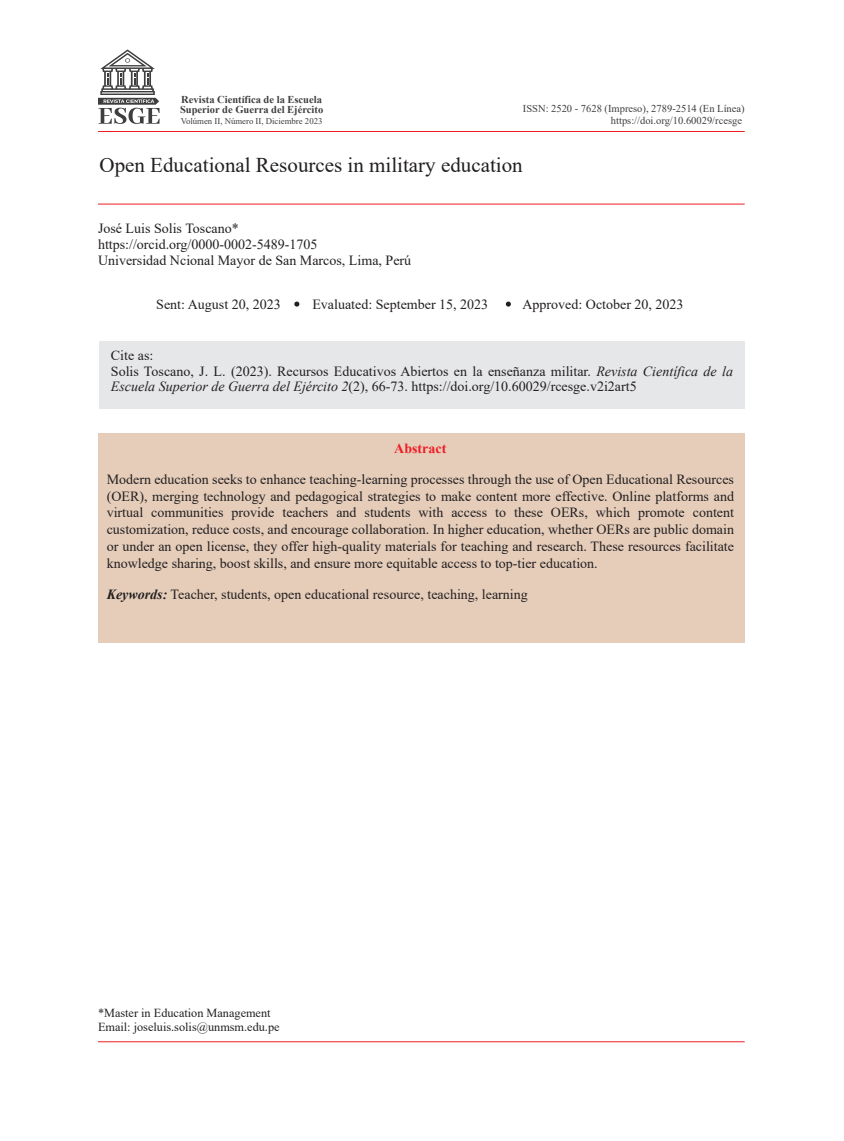
<style>
.page{position:relative;width:844px;height:1141px;background:#fff}
.page>*{position:absolute;margin:0;border:0;box-sizing:border-box;transform-origin:0 0}
.t1{font:21px "Times New Roman";color:#231f20}
.t2{font:14px/16.8px "Times New Roman";color:#231f20}
.t3{font:700 14px "Times New Roman";color:#ee1d23}
.t4{font:12.25px/14px "Times New Roman";color:#231f20}
.t5{font:10.5px/12.2px "Times New Roman";color:#3e3e3f;text-align:right}
.t6{font:700 10.5px/10.5px "Times New Roman";color:#3e3e3f}
.t7{font:8.75px "Times New Roman";color:#3e3e3f}
.s1{font-style:italic}
.s2{font-weight:700;font-style:italic}
</style>
<div class="page">
<div style="left:99px;top:434px;width:646px;height:209px;background:#e5cdba"></div>
<div style="left:99px;top:341px;width:645px;height:68px;background:#e6e7e9"></div>
<hr style="left:98px;top:204px;width:646px;height:1px;background:#ee1d23">
<hr style="left:98px;top:1041px;width:646px;height:1px;background:#ee1d23">
<hr style="left:98px;top:131px;width:646px;height:1px;background:#ee1d23">
<svg style="left:294px;top:302px;width:5px;height:5px"></svg>
<svg style="left:505px;top:302px;width:5px;height:5px"></svg>
<svg style="left:98px;top:49px;width:61px;height:75px"></svg>
<p class="t6" style="left:180px;top:94px;width:145px">Revista Científica de la Escuela<br>Superior de Guerra del Ejército</p>
<p class="t7" style="left:181px;top:115px;width:143px">Volúmen II, Número II, Diciembre 2023</p>
<p class="t5" style="left:522px;top:102px;width:223px">ISSN: 2520 - 7628 (Impreso), 2789-2514 (En Línea) https://doi.org/10.60029/rcesge</p>
<h1 class="t1" style="left:99px;top:150px;width:424px">Open Educational Resources in military education</h1>
<p class="t2" style="left:98px;top:220px;width:314px;line-height:15.8px">José Luis Solis Toscano* https://orcid.org/0000-0002-5489-1705<br>Universidad Ncional Mayor de San Marcos, Lima, Perú</p>
<p class="t2" style="left:156px;top:295px;width:126px">Sent: August 20, 2023</p>
<p class="t2" style="left:312px;top:295px;width:177px">Evaluated: September 15, 2023</p>
<p class="t2" style="left:522px;top:295px;width:162px">Approved: October 20, 2023</p>
<p class="t2" style="left:111px;top:347px;width:623px;line-height:15.8px">Cite as:<br>Solis Toscano, J. L. (2023). Recursos Educativos Abiertos en la enseñanza militar. <span class="s1">Revista Científica de la<br>Escuela Superior de Guerra del Ejército 2</span>(2), 66-73. https://doi.org/10.60029/rcesge.v2i2art5</p>
<p class="t3" style="left:394px;top:438px;width:54px">Abstract</p>
<p class="t2" style="left:107px;top:470px;width:628px;text-align:justify">Modern education seeks to enhance teaching-learning processes through the use of Open Educational Resources (OER), merging technology and pedagogical strategies to make content more effective. Online platforms and virtual communities provide teachers and students with access to these OERs, which promote content customization, reduce costs, and encourage collaboration. In higher education, whether OERs are public domain or under an open license, they offer high-quality materials for teaching and research. These resources facilitate knowledge sharing, boost skills, and ensure more equitable access to top-tier education.</p>
<p class="t2" style="left:107px;top:585px;width:422px"><span class="s2">Keywords:</span> Teacher, students, open educational resource, teaching, learning</p>
<p class="t4" style="left:98px;top:1006px;width:183px">*Master in Education Management<br>Email: joseluis.solis@unmsm.edu.pe</p>
</div>
